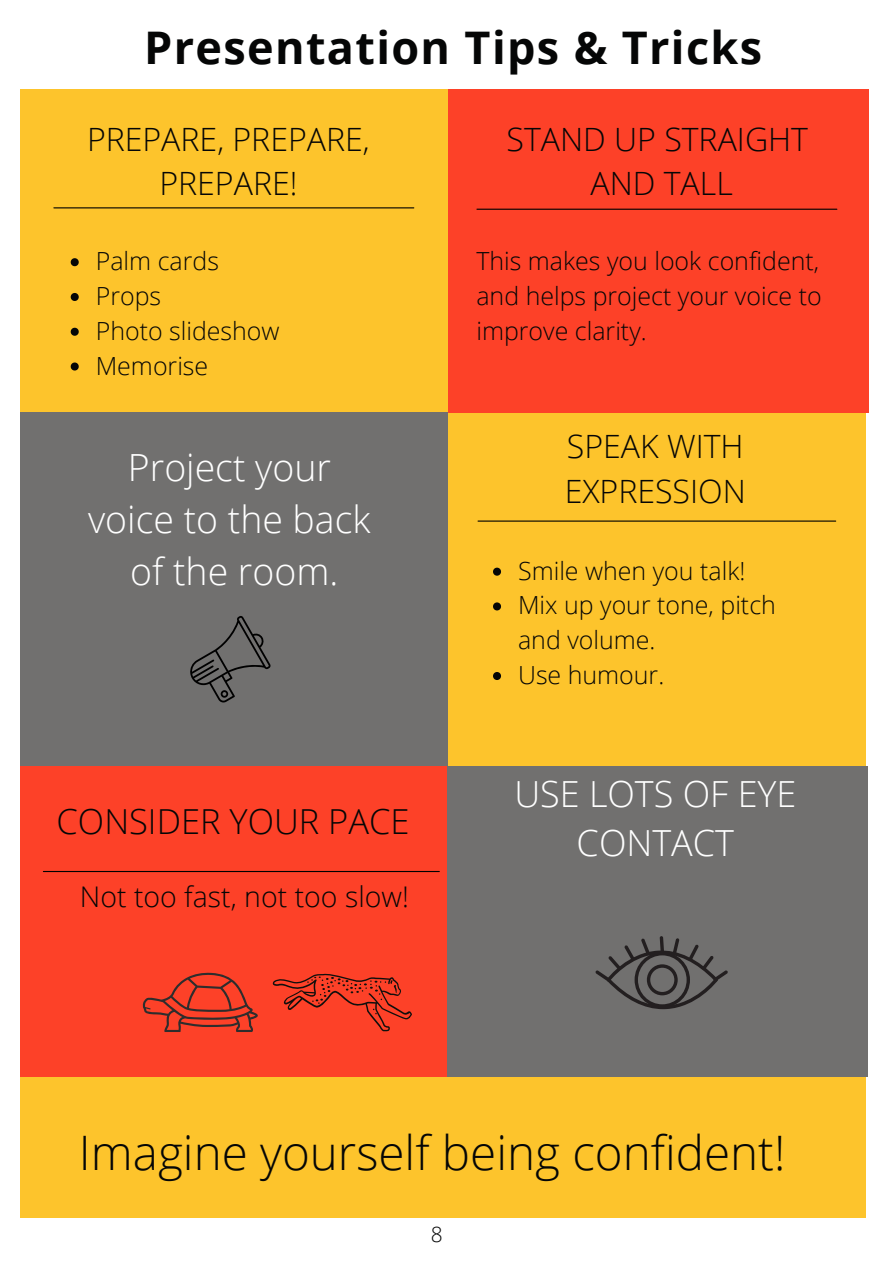
<style>
.page{position:relative;width:893px;height:1264px;background:#fff}
.page>*{position:absolute;margin:0;border:0;box-sizing:border-box;transform-origin:0 0}
.t1{font:300 47.55px "Open Sans";color:#050606}
.t2{font:700 45px "Open Sans";letter-spacing:.03em;color:#050606}
.t3{font:300 37.5px "Open Sans";color:#fff}
.t4{font:300 36px/49.5px "Open Sans";color:#fff;text-align:center}
.t5{font:300 34.5px "Open Sans";color:#050606}
.t6{font:300 32.1px/44.1px "Open Sans";color:#050606;text-align:center}
.t7{font:300 28.5px "Open Sans";color:#050606}
.t8{font:300 24.9px/34.8px "Open Sans";color:#050606}
.t9{font:300 21px "Open Sans";color:#050606}
</style>
<div class="page">
<div style="left:437px;top:412px;width:428px;height:362px;background:#fdc42c"></div>
<div style="left:440px;top:89px;width:428px;height:323px;background:#fd4128"></div>
<div style="left:20px;top:89px;width:428px;height:323px;background:#fdc42c"></div>
<div style="left:446px;top:766px;width:421px;height:310px;background:#71706f"></div>
<div style="left:20px;top:765px;width:426px;height:321px;background:#fd4128"></div>
<div style="left:20px;top:412px;width:428px;height:354px;background:#71706f"></div>
<svg style="left:190px;top:616px;width:80px;height:86px"></svg>
<svg style="left:143px;top:972px;width:115px;height:60px"></svg>
<svg style="left:273px;top:973px;width:139px;height:58px"></svg>
<svg style="left:595px;top:936px;width:133px;height:73px"></svg>
<svg style="left:71px;top:258px;width:8px;height:8px"></svg>
<svg style="left:71px;top:293px;width:8px;height:8px"></svg>
<svg style="left:71px;top:328px;width:8px;height:8px"></svg>
<svg style="left:71px;top:362px;width:8px;height:8px"></svg>
<svg style="left:493px;top:567px;width:8px;height:8px"></svg>
<svg style="left:493px;top:602px;width:8px;height:8px"></svg>
<svg style="left:493px;top:672px;width:8px;height:8px"></svg>
<div style="left:20px;top:1076px;width:845px;height:141px;background:#fdc42c"></div>
<hr style="left:43px;top:871px;width:396px;height:1px;background:#000">
<hr style="left:478px;top:520px;width:357px;height:1px;background:#000">
<hr style="left:54px;top:207px;width:360px;height:1px;background:#000">
<hr style="left:477px;top:209px;width:359px;height:1px;background:#000">
<p class="t2" style="left:144px;top:16px;width:619px">Presentation Tips &amp; Tricks</p>
<p class="t6" style="left:87px;top:116px;width:284px">PREPARE, PREPARE,<br>PREPARE!</p>
<p class="t6" style="left:506px;top:116px;width:303px">STAND UP STRAIGHT</p>
<p class="t6" style="left:590px;top:160px;width:144px">AND TALL</p>
<p class="t8" style="left:96px;top:243px;width:125px">Palm cards</p>
<p class="t8" style="left:96px;top:278px;width:67px">Props</p>
<p class="t8" style="left:96px;top:313px;width:185px">Photo slideshow</p>
<p class="t8" style="left:96px;top:347px;width:114px">Memorise</p>
<p class="t3" style="left:128px;top:441px;width:204px">Project your</p>
<p class="t3" style="left:88px;top:493px;width:284px">voice to the back</p>
<p class="t3" style="left:130px;top:545px;width:209px">of the room.</p>
<p class="t5" style="left:57px;top:796px;width:354px">CONSIDER YOUR PACE</p>
<p class="t7" style="left:80px;top:876px;width:330px">Not too fast, not too slow!</p>
<p class="t8" style="left:476px;top:243px;width:347px;text-align:justify">This makes you look confident, and helps project your voice to improve clarity.</p>
<p class="t6" style="left:564px;top:424px;width:183px;text-align:left">SPEAK WITH<br>EXPRESSION</p>
<p class="t8" style="left:518px;top:552px;width:229px">Smile when you talk!</p>
<p class="t8" style="left:518px;top:587px;width:259px">Mix up your tone, pitch and volume.</p>
<p class="t8" style="left:518px;top:657px;width:148px">Use humour.</p>
<p class="t4" style="left:514px;top:767px;width:283px">USE LOTS OF EYE<br>CONTACT</p>
<p class="t1" style="left:79px;top:1118px;width:708px">Imagine yourself being confident!</p>
<p class="t9" style="left:431px;top:1219px;width:13px">8</p>
</div>
